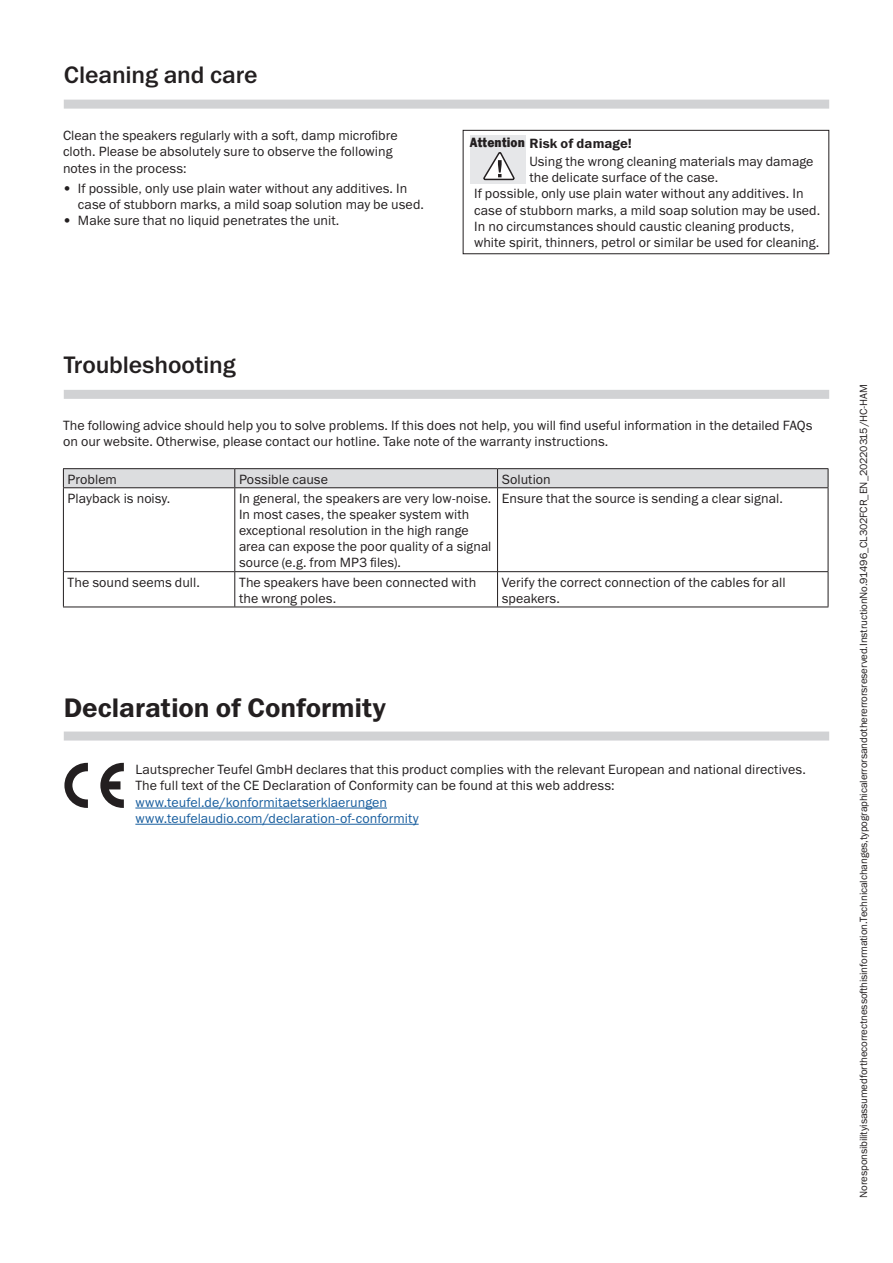
<style>
.page{position:relative;width:893px;height:1263px;background:#fff}
.page>*{position:absolute;margin:0;border:0;box-sizing:border-box;transform-origin:0 0}
.t1{font:600 27px "Franklin Gothic ITC";color:#231f20}
.t2{font:500 24px "Franklin Gothic ITC";letter-spacing:-.005em;color:#231f20}
.t3{font:13.5px/16.2px "Franklin Gothic ITC";letter-spacing:.005em;color:#231f20}
.t4{font:13.5px/16.2px "Franklin Gothic ITC";letter-spacing:.005em;color:#175d9e}
.t5{font:10.5px "Franklin Gothic ITC";letter-spacing:-.015em;color:#231f20}
.s1{font-weight:800}
.s2{font-weight:600}
</style>
<div class="page">
<hr style="left:63px;top:468px;width:172px;height:1px;background:#231f20">
<hr style="left:235px;top:468px;width:263px;height:1px;background:#231f20">
<hr style="left:498px;top:468px;width:330px;height:1px;background:#231f20">
<div style="left:63px;top:469px;width:766px;height:19px;background:#dcdddf"></div>
<hr style="left:63px;top:488px;width:1px;height:83px;background:#231f20">
<hr style="left:63px;top:572px;width:1px;height:35px;background:#231f20">
<hr style="left:234px;top:488px;width:1px;height:83px;background:#231f20">
<hr style="left:497px;top:488px;width:1px;height:83px;background:#231f20">
<hr style="left:828px;top:488px;width:1px;height:83px;background:#231f20">
<hr style="left:234px;top:572px;width:1px;height:35px;background:#231f20">
<hr style="left:497px;top:572px;width:1px;height:35px;background:#231f20">
<hr style="left:828px;top:572px;width:1px;height:35px;background:#231f20">
<hr style="left:63px;top:487px;width:172px;height:1px;background:#231f20">
<hr style="left:63px;top:571px;width:172px;height:1px;background:#231f20">
<hr style="left:235px;top:487px;width:593px;height:1px;background:#231f20">
<hr style="left:235px;top:571px;width:593px;height:1px;background:#231f20">
<hr style="left:63px;top:607px;width:765px;height:1px;background:#231f20">
<div style="left:470px;top:135px;width:55px;height:48px;background:#e6e7e9"></div>
<svg style="left:484px;top:152px;width:31px;height:29px"></svg>
<div style="left:463px;top:130px;width:366px;height:124px;border:1px solid #231f20"></div>
<div style="left:64px;top:731px;width:765px;height:9px;background:#d1d2d4"></div>
<hr style="left:135px;top:808px;width:252px;height:1px;background:#175d9e">
<hr style="left:135px;top:824px;width:284px;height:1px;background:#175d9e">
<svg style="left:64px;top:762px;width:24px;height:46px"></svg>
<svg style="left:100px;top:762px;width:24px;height:46px"></svg>
<div style="left:64px;top:100px;width:765px;height:9px;background:#d1d2d4"></div>
<div style="left:64px;top:390px;width:765px;height:9px;background:#d1d2d4"></div>
<h2 class="t2" style="left:64px;top:59px;width:195px">Cleaning and care</h2>
<p class="t3" style="left:63px;top:129px;width:336px">Clean the speakers regularly with a soft, damp microfibre cloth. Please be absolutely sure to observe the following notes in the process:</p>
<p class="t3" style="left:78px;top:182px;width:348px;text-indent:-15px">• If possible, only use plain water without any additives. In case of stubborn marks, a mild soap solution may be used.</p>
<p class="t3" style="left:63px;top:214px;width:278px">• Make sure that no liquid penetrates the unit.</p>
<p class="t3" style="left:529px;top:135px;width:285px;line-height:18.3px;text-indent:-60px"><span class="s1">Attention</span> <span class="s2">Risk of damage!<br></span>Using the wrong cleaning materials may damage</p>
<p class="t3" style="left:474px;top:171px;width:348px;text-indent:55px">the delicate surface of the case.<br>If possible, only use plain water without any additives. In case of stubborn marks, a mild soap solution may be used.<br>In no circumstances should caustic cleaning products, white spirit, thinners, petrol or similar be used for cleaning.</p>
<h2 class="t2" style="left:64px;top:349px;width:174px">Troubleshooting</h2>
<p class="t3" style="left:63px;top:419px;width:751px">The following advice should help you to solve problems. If this does not help, you will find useful information in the detailed FAQs on our website. Otherwise, please contact our hotline. Take note of the warranty instructions.</p>
<p class="t3" style="left:68px;top:472px;width:51px">Problem</p>
<p class="t3" style="left:239px;top:472px;width:90px">Possible cause</p>
<p class="t3" style="left:502px;top:472px;width:51px">Solution</p>
<p class="t3" style="left:68px;top:491px;width:104px">Playback is noisy.</p>
<p class="t3" style="left:239px;top:491px;width:254px">In general, the speakers are very low-noise.<br>In most cases, the speaker system with exceptional resolution in the high range area can expose the poor quality of a signal source (e.g. from MP3 files).</p>
<p class="t3" style="left:502px;top:491px;width:283px">Ensure that the source is sending a clear signal.</p>
<p class="t3" style="left:68px;top:575px;width:134px">The sound seems dull.</p>
<p class="t3" style="left:239px;top:575px;width:239px">The speakers have been connected with the wrong poles.</p>
<p class="t3" style="left:502px;top:575px;width:285px">Verify the correct connection of the cables for all speakers.</p>
<h1 class="t1" style="left:64px;top:697px;width:324px">Declaration of Conformity</h1>
<p class="t3" style="left:135px;top:763px;width:672px">Lautsprecher Teufel GmbH declares that this product complies with the relevant European and national directives.<br>The full text of the CE Declaration of Conformity can be found at this web address:</p>
<p class="t4" style="left:135px;top:795px;width:285px">www.teufel.de/konformitaetserklaerungen www.teufelaudio.com/declaration-of-conformity</p>
<p class="t5" style="left:860px;top:1197px;width:815px;rotate:-90deg">No responsibility is assumed for the correctness of this information. Technical changes, typographical errors and other errors reserved. Instruction No. 91496_CL302FCR_EN_20220315 / HC-HAM</p>
</div>
